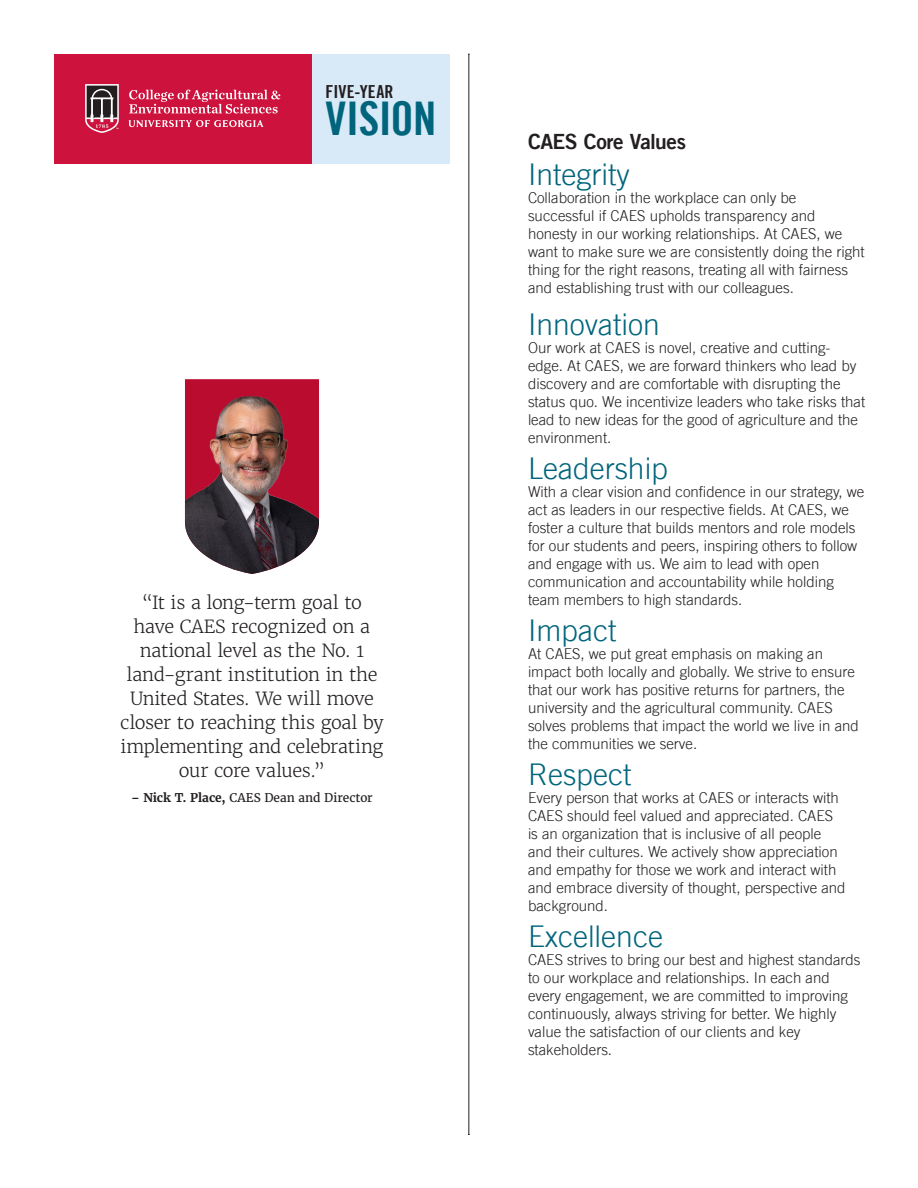
<style>
.page{position:relative;width:918px;height:1188px;background:#fff}
.page>*{position:absolute;margin:0;border:0;box-sizing:border-box;transform-origin:0 0}
.t1{font:46.5px "Trade Gothic LT Bold Cond Twenty";letter-spacing:-.015em;color:#00657c}
.t2{font:300 30px "Trade Gothic LT";color:#00657c}
.t3{font:21px "Trade Gothic LT Bold Two";letter-spacing:-.02em;color:#231f20}
.t4{font:300 18px/24px "Merriweather";letter-spacing:-.02em;color:#231f20;text-align:center}
.t5{font:18px "Trade Gothic LT Bold Cond Twenty";letter-spacing:.015em;color:#231f20}
.t6{font:300 15px/18px "Trade Gothic LT";color:#231f20}
.t7{font:12px "Merriweather";color:#231f20}
.s1{font-weight:700}
</style>
<div class="page">
<div style="left:312px;top:54px;width:138px;height:109px;background:#d8e9f7"></div>
<div style="left:54px;top:54px;width:258px;height:109px;background:#cd123d"></div>
<svg style="left:85px;top:84px;width:34px;height:49px"></svg>
<svg style="left:129px;top:90px;width:151px;height:24px"></svg>
<svg style="left:128px;top:120px;width:136px;height:7px"></svg>
<img style="left:185px;top:379px;width:134px;height:195px">
<hr style="left:469px;top:54px;width:1px;height:1080px;background:#231f20">
<p class="t5" style="left:326px;top:81px;width:70px">FIVE-YEAR</p>
<p class="t1" style="left:326px;top:90px;width:112px">VISION</p>
<p class="t4" style="left:120px;top:591px;width:265px">“It is a long-term goal to have CAES recognized on a national level as the No. 1 land-grant institution in the<br>United States. We will move closer to reaching this goal by implementing and celebrating our core values.”</p>
<p class="t7" style="left:131px;top:790px;width:243px"><span class="s1">– Nick T. Place,</span> CAES Dean and Director</p>
<p class="t3" style="left:528px;top:128px;width:160px">CAES Core Values</p>
<p class="t2" style="left:528px;top:156px;width:103px">Integrity</p>
<p class="t6" style="left:528px;top:188px;width:338px">Collaboration in the workplace can only be successful if CAES upholds transparency and honesty in our working relationships. At CAES, we want to make sure we are consistently doing the right thing for the right reasons, treating all with fairness and establishing trust with our colleagues.</p>
<p class="t2" style="left:528px;top:307px;width:133px">Innovation</p>
<p class="t6" style="left:528px;top:339px;width:339px">Our work at CAES is novel, creative and cutting&shy;edge. At CAES, we are forward thinkers who lead by discovery and are comfortable with disrupting the status quo. We incentivize leaders who take risks that lead to new ideas for the good of agriculture and the environment.</p>
<p class="t2" style="left:528px;top:451px;width:142px">Leadership</p>
<p class="t6" style="left:528px;top:483px;width:338px">With a clear vision and confidence in our strategy, we act as leaders in our respective fields. At CAES, we foster a culture that builds mentors and role models for our students and peers, inspiring others to follow and engage with us. We aim to lead with open communication and accountability while holding team members to high standards.</p>
<p class="t2" style="left:528px;top:613px;width:90px">Impact</p>
<p class="t6" style="left:528px;top:645px;width:332px">At CAES, we put great emphasis on making an impact both locally and globally. We strive to ensure that our work has positive returns for partners, the university and the agricultural community. CAES solves problems that impact the world we live in and the communities we serve.</p>
<p class="t2" style="left:528px;top:757px;width:105px">Respect</p>
<p class="t6" style="left:528px;top:789px;width:319px">Every person that works at CAES or interacts with CAES should feel valued and appreciated. CAES is an organization that is inclusive of all people and their cultures. We actively show appreciation and empathy for those we work and interact with and embrace diversity of thought, perspective and background.</p>
<p class="t2" style="left:528px;top:919px;width:136px">Excellence</p>
<p class="t6" style="left:528px;top:951px;width:334px">CAES strives to bring our best and highest standards to our workplace and relationships. In each and every engagement, we are committed to improving continuously, always striving for better. We highly value the satisfaction of our clients and key stakeholders.</p>
</div>
